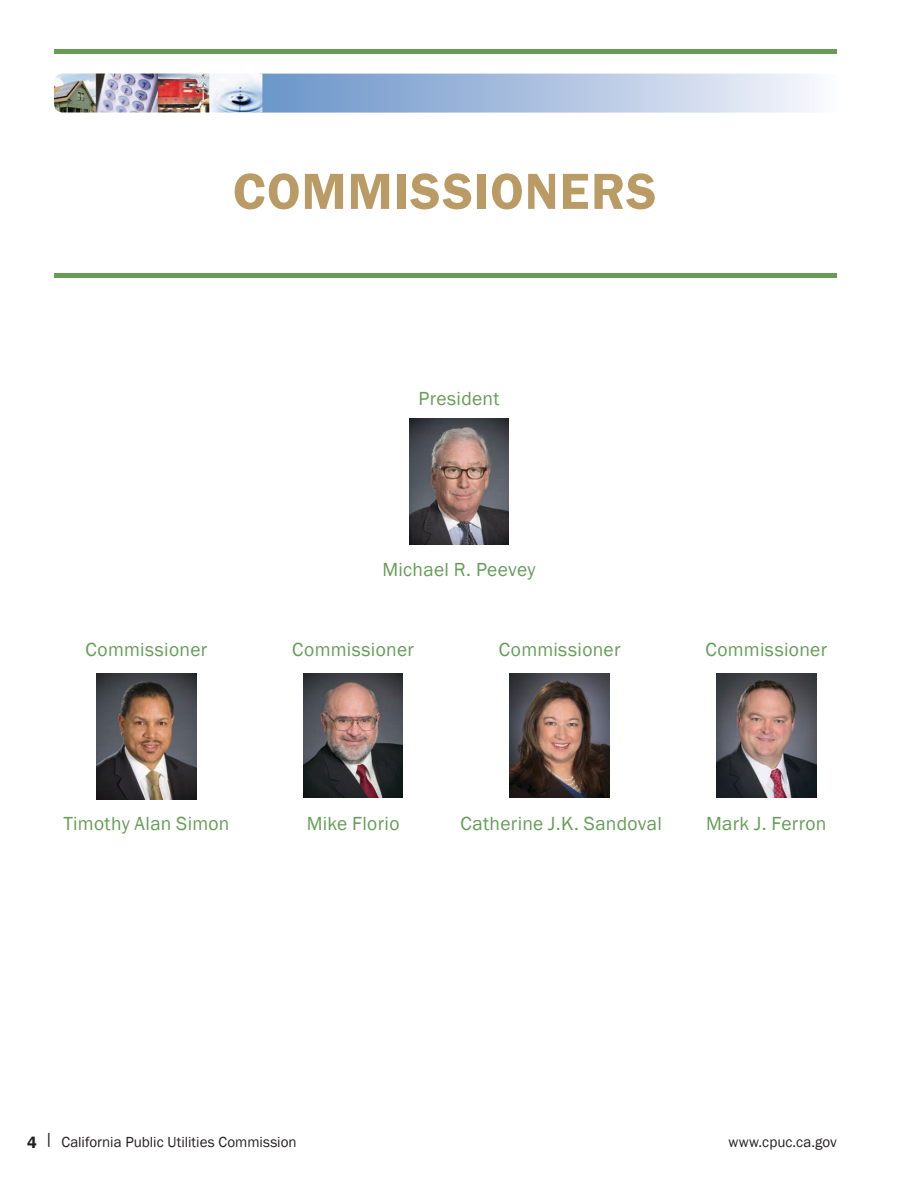
<style>
.page{position:relative;width:918px;height:1188px;background:#fff}
.page>*{position:absolute;margin:0;border:0;box-sizing:border-box;transform-origin:0 0}
.t1{font:600 52.5px "Franklin Gothic";letter-spacing:.02em;color:#ba9b65}
.t2{font:19.5px "Franklin Gothic";letter-spacing:.015em;color:#659d57}
.t3{font:15px "Franklin Gothic";color:#231f20}
.s1{font-weight:600;font-size:16.5px}
</style>
<div class="page">
<svg style="left:260px;top:74px;width:555px;height:39px;background:#adc2e1"></svg>
<hr style="left:54px;top:50px;width:783px;height:4px;background:#659d57">
<div style="left:54px;top:273px;width:783px;height:5px;background:#659d57"></div>
<img style="left:54px;top:73px;width:208px;height:39px">
<img style="left:409px;top:419px;width:100px;height:126px">
<img style="left:97px;top:673px;width:99px;height:126px">
<img style="left:303px;top:673px;width:100px;height:125px">
<img style="left:716px;top:673px;width:100px;height:125px">
<img style="left:510px;top:673px;width:100px;height:125px">
<h1 class="t1" style="left:233px;top:159px;width:425px">COMMISSIONERS</h1>
<p class="t2" style="left:418px;top:386px;width:83px">President</p>
<p class="t2" style="left:382px;top:558px;width:155px">Michael R. Peevey</p>
<p class="t2" style="left:86px;top:638px;width:123px">Commissioner</p>
<p class="t2" style="left:292px;top:638px;width:123px">Commissioner</p>
<p class="t2" style="left:499px;top:638px;width:123px">Commissioner</p>
<p class="t2" style="left:706px;top:638px;width:123px">Commissioner</p>
<p class="t2" style="left:63px;top:811px;width:168px">Timothy Alan Simon</p>
<p class="t2" style="left:307px;top:811px;width:94px">Mike Florio</p>
<p class="t2" style="left:461px;top:811px;width:203px">Catherine J.K. Sandoval</p>
<p class="t2" style="left:706px;top:811px;width:122px">Mark J. Ferron</p>
<p class="t3" style="left:27px;top:1132px;width:271px"><span class="s1">4</span> <sup>|</sup> California Public Utilities Commission</p>
<p class="t3" style="left:728px;top:1132px;width:110px">www.cpuc.ca.gov</p>
</div>
